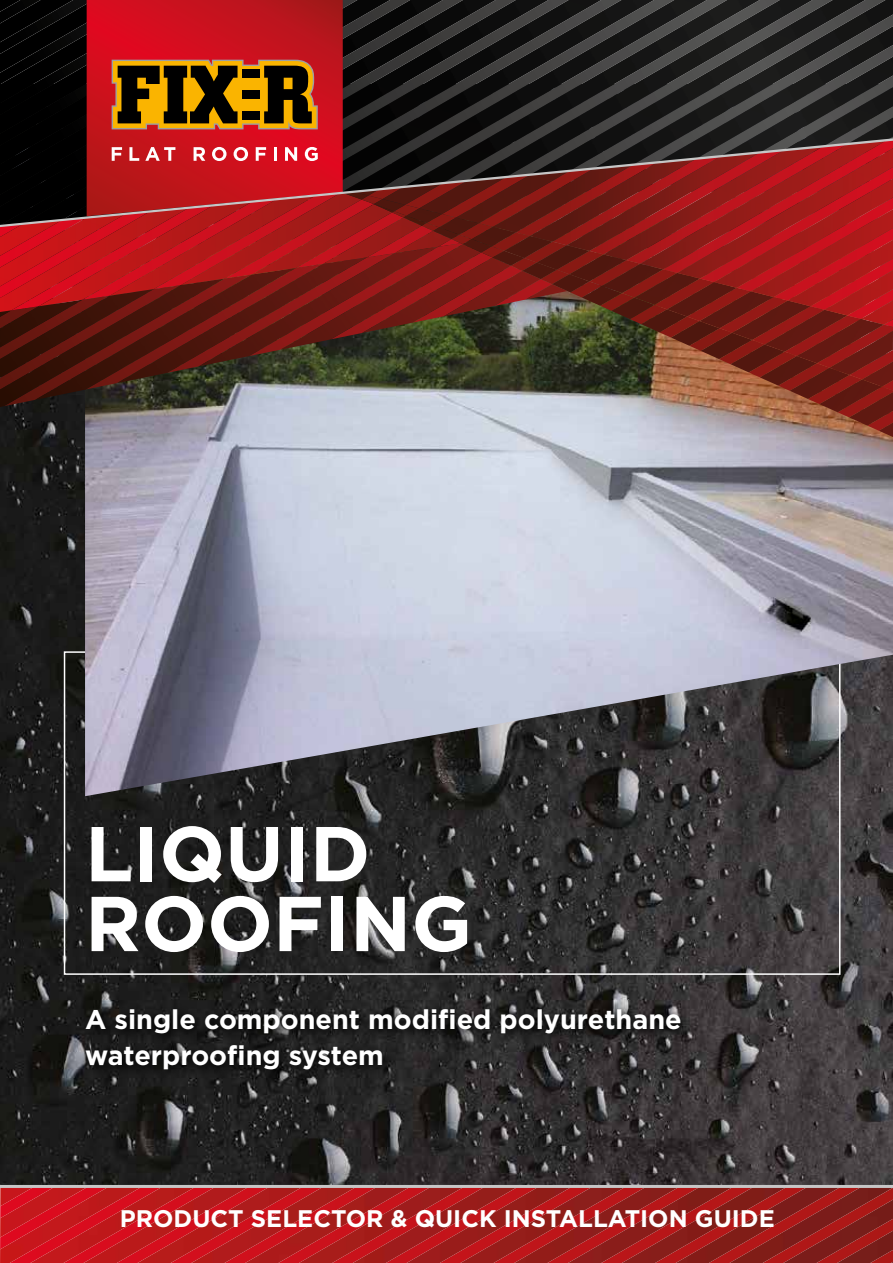
<style>
.page{position:relative;width:893px;height:1263px;background:#fff}
.page>*{position:absolute;margin:0;border:0;box-sizing:border-box;transform-origin:0 0}
.t1{font:700 77.55px/69.8px "Gotham";color:#fff}
.t2{font:700 27px/36px "Gotham";color:#fff}
.t3{font:700 24px "Gotham";color:#fff}
</style>
<div class="page">
<img style="left:0;top:1188px;width:893px;height:75px">
<img style="left:0;top:407px;width:893px;height:778px">
<svg style="left:80px;top:1004px;width:612px;height:78px;background:#242323"></svg>
<img style="left:85px;top:407px;width:808px;height:389px">
<svg style="left:225px;top:383px;width:146px;height:24px;background:#b4bbc6"></svg>
<svg style="left:371px;top:391px;width:522px;height:46px;background:#bcb2b3"></svg>
<svg style="left:361px;top:327px;width:532px;height:64px;background:#50442c"></svg>
<img style="left:422px;top:227px;width:471px;height:100px">
<img style="left:879px;top:426px;width:14px;height:11px">
<img style="left:849px;top:392px;width:44px;height:34px">
<img style="left:819px;top:379px;width:63px;height:33px">
<img style="left:862px;top:375px;width:31px;height:12px">
<img style="left:0;top:378px;width:225px;height:29px">
<img style="left:35px;top:378px;width:261px;height:22px">
<img style="left:790px;top:368px;width:59px;height:31px">
<img style="left:829px;top:331px;width:64px;height:44px">
<img style="left:760px;top:356px;width:57px;height:30px">
<img style="left:797px;top:319px;width:87px;height:44px">
<img style="left:861px;top:315px;width:32px;height:10px">
<img style="left:0;top:312px;width:117px;height:66px">
<img style="left:252px;top:227px;width:64px;height:20px">
<img style="left:117px;top:306px;width:250px;height:77px">
<img style="left:323px;top:227px;width:99px;height:17px">
<img style="left:730px;top:344px;width:55px;height:28px">
<img style="left:765px;top:310px;width:82px;height:42px">
<img style="left:825px;top:306px;width:68px;height:9px">
<img style="left:199px;top:247px;width:239px;height:119px">
<img style="left:394px;top:231px;width:57px;height:13px">
<img style="left:433px;top:227px;width:26px;height:12px">
<img style="left:439px;top:227px;width:33px;height:8px">
<img style="left:701px;top:333px;width:51px;height:26px">
<img style="left:732px;top:301px;width:79px;height:39px">
<img style="left:788px;top:297px;width:105px;height:9px">
<img style="left:0;top:312px;width:82px;height:35px">
<img style="left:189px;top:227px;width:63px;height:79px">
<img style="left:548px;top:0;width:45px;height:138px">
<img style="left:280px;top:244px;width:201px;height:106px">
<img style="left:463px;top:239px;width:29px;height:13px">
<img style="left:472px;top:227px;width:44px;height:19px">
<img style="left:593px;top:0;width:300px;height:138px">
<img style="left:671px;top:321px;width:49px;height:25px">
<img style="left:700px;top:291px;width:74px;height:37px">
<img style="left:751px;top:288px;width:142px;height:9px">
<img style="left:362px;top:257px;width:149px;height:76px">
<img style="left:493px;top:251px;width:31px;height:15px">
<img style="left:504px;top:236px;width:49px;height:22px">
<img style="left:530px;top:227px;width:37px;height:15px">
<img style="left:657px;top:26px;width:236px;height:112px">
<img style="left:641px;top:309px;width:46px;height:23px">
<img style="left:667px;top:282px;width:70px;height:35px">
<img style="left:714px;top:279px;width:179px;height:9px">
<svg style="left:0;top:312px;width:11px;height:5px"></svg>
<img style="left:0;top:227px;width:189px;height:85px">
<img style="left:496px;top:0;width:52px;height:138px">
<img style="left:611px;top:298px;width:43px;height:21px">
<img style="left:634px;top:273px;width:66px;height:32px">
<img style="left:677px;top:227px;width:216px;height:52px">
<img style="left:444px;top:271px;width:97px;height:45px">
<img style="left:522px;top:263px;width:35px;height:16px">
<img style="left:537px;top:245px;width:52px;height:25px">
<img style="left:567px;top:227px;width:37px;height:24px">
<img style="left:720px;top:57px;width:173px;height:81px">
<img style="left:582px;top:286px;width:40px;height:20px">
<img style="left:602px;top:264px;width:61px;height:29px">
<img style="left:640px;top:227px;width:246px;height:42px">
<img style="left:525px;top:284px;width:42px;height:16px">
<img style="left:552px;top:274px;width:37px;height:18px">
<img style="left:569px;top:254px;width:57px;height:27px">
<img style="left:604px;top:227px;width:219px;height:33px">
<img style="left:784px;top:87px;width:109px;height:51px">
<img style="left:0;top:227px;width:126px;height:59px">
<img style="left:443px;top:0;width:53px;height:138px">
<img style="left:0;top:227px;width:62px;height:29px">
<img style="left:390px;top:0;width:53px;height:138px">
<img style="left:0;top:0;width:390px;height:138px">
<svg style="left:87px;top:0;width:256px;height:138px;background:#ca111e"></svg>
<svg style="left:0;top:138px;width:893px;height:89px;background:#7a1a1b"></svg>
<svg style="left:112px;top:60px;width:206px;height:69px;background:#7b5609"></svg>
<div style="left:242px;top:69px;width:17px;height:9px;background:#000"></div>
<div style="left:242px;top:112px;width:17px;height:8px;background:#000"></div>
<div style="left:242px;top:90px;width:17px;height:9px;background:#000"></div>
<svg style="left:112px;top:147px;width:10px;height:14px"></svg>
<svg style="left:129px;top:147px;width:10px;height:14px"></svg>
<svg style="left:145px;top:147px;width:30px;height:14px"></svg>
<svg style="left:194px;top:147px;width:11px;height:14px"></svg>
<svg style="left:212px;top:147px;width:15px;height:14px"></svg>
<svg style="left:234px;top:147px;width:14px;height:14px"></svg>
<svg style="left:256px;top:147px;width:10px;height:14px"></svg>
<hr style="left:274px;top:147px;width:3px;height:14px;background:#fff">
<svg style="left:285px;top:147px;width:12px;height:14px"></svg>
<svg style="left:305px;top:147px;width:13px;height:14px"></svg>
<hr style="left:0;top:1185px;width:893px;height:3px;background:#c6c6c6">
<h1 class="t1" style="left:85px;top:817px;width:388px">LIQUID<br>ROOFING</h1>
<p class="t2" style="left:85px;top:1001px;width:598px">A single component modified polyurethane waterproofing system</p>
<p class="t3" style="left:120px;top:1204px;width:656px">PRODUCT SELECTOR &amp; QUICK INSTALLATION GUIDE</p>
</div>
